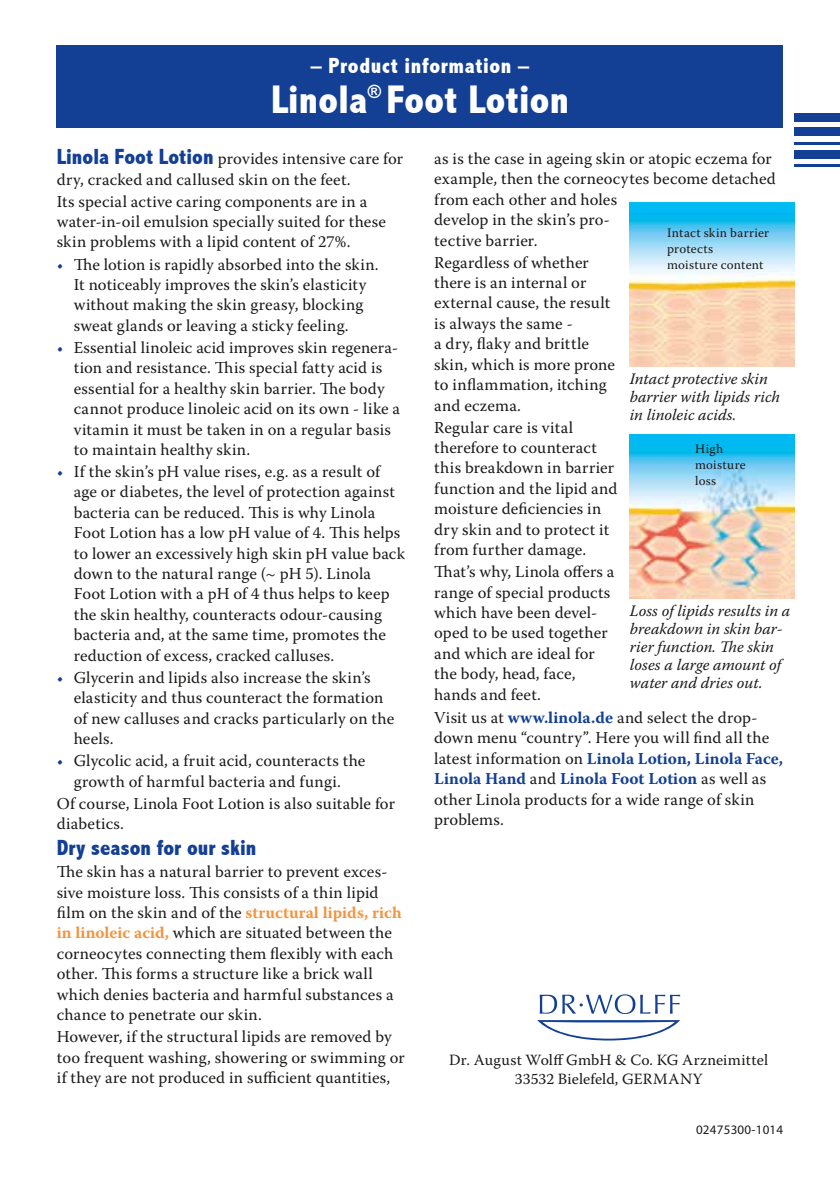
<style>
.page{position:relative;width:840px;height:1191px;background:#fff}
.page>*{position:absolute;margin:0;border:0;box-sizing:border-box;transform-origin:0 0}
.t1{font:800 condensed 40px "Abadi";letter-spacing:.01em;color:#fff}
.t2{font:800 condensed 22px "Abadi";letter-spacing:.03em;color:#fff}
.t3{font:800 condensed 22px "Abadi";letter-spacing:.005em;color:#134094}
.t4{font:800 condensed 18px "Abadi";color:#fff}
.t5{font:16.6px/20.4px "Warnock Pro";letter-spacing:.01em;color:#1a1a18}
.t6{font:italic 16px/18px "Warnock Pro";color:#1a1a18}
.t7{font:15.6px/18.8px "Warnock Pro";letter-spacing:.01em;color:#1a1a18;text-align:center}
.t8{font:13px/16px "Warnock Pro";letter-spacing:.02em;color:#1a1a18}
.t9{font:13px "Myriad Pro";letter-spacing:.02em;color:#1a1a18}
.s1{font-family:"Abadi";font-weight:800;font-stretch:condensed;font-size:22px;color:#134094}
.s2{color:#134094}
.s3{font-weight:700;color:#f4943e}
.s4{font-weight:700;color:#134094}
</style>
<div class="page">
<div style="left:794px;top:128px;width:45px;height:8px;background:#134094"></div>
<hr style="left:794px;top:142px;width:45px;height:3px;background:#134094">
<div style="left:794px;top:113px;width:45px;height:9px;background:#134094"></div>
<hr style="left:794px;top:164px;width:45px;height:3px;background:#134094">
<div style="left:794px;top:150px;width:45px;height:9px;background:#134094"></div>
<img style="left:629px;top:434px;width:164px;height:165px">
<img style="left:629px;top:202px;width:164px;height:164px">
<svg style="left:539px;top:994px;width:17px;height:19px"></svg>
<svg style="left:562px;top:994px;width:117px;height:20px"></svg>
<svg style="left:537px;top:1020px;width:142px;height:20px"></svg>
<div style="left:57px;top:45px;width:725px;height:83px;background:#134094"></div>
<h2 class="t2" style="left:310px;top:53px;width:220px">– Product information –</h2>
<h1 class="t1" style="left:271px;top:76px;width:97px">Linola</h1>
<p class="t4" style="left:367px;top:81px;width:15px">®</p>
<h1 class="t1" style="left:386px;top:76px;width:184px">Foot Lotion</h1>
<p class="t5" style="left:57px;top:148px;width:348px"><span class="s1">Linola Foot Lotion</span> provides intensive care for dry, cracked and callused skin on the feet.</p>
<p class="t5" style="left:57px;top:191px;width:330px">Its special active caring components are in a water-in-oil emulsion specially suited for these skin problems with a lipid content of 27%.</p>
<p class="t5" style="left:74px;top:254px;width:306px;text-indent:-17px"><span class="s2">•</span> The lotion is rapidly absorbed into the skin.<br>It noticeably improves the skin’s elasticity without making the skin greasy, blocking sweat glands or leaving a sticky feeling.</p>
<p class="t5" style="left:74px;top:337px;width:328px;text-indent:-17px"><span class="s2">•</span> Essential linoleic acid improves skin regenera&shy;tion and resistance. This special fatty acid is essential for a healthy skin barrier. The body cannot produce linoleic acid on its own - like a vitamin it must be taken in on a regular basis to maintain healthy skin.</p>
<p class="t5" style="left:74px;top:461px;width:332px;text-indent:-17px"><span class="s2">•</span> If the skin’s pH value rises, e.g. as a result of age or diabetes, the level of protection against bacteria can be reduced. This is why Linola Foot Lotion has a low pH value of 4. This helps to lower an excessively high skin pH value back down to the natural range (~ pH 5). Linola Foot Lotion with a pH of 4 thus helps to keep the skin healthy, counteracts odour-causing bacteria and, at the same time, promotes the reduction of excess, cracked calluses.</p>
<p class="t5" style="left:74px;top:667px;width:322px;text-indent:-17px"><span class="s2">•</span> Glycerin and lipids also increase the skin’s elasticity and thus counteract the formation of new calluses and cracks particularly on the heels.</p>
<p class="t5" style="left:57px;top:750px;width:310px;text-align:center"><span class="s2">•</span> Glycolic acid, a fruit acid, counteracts the growth of harmful bacteria and fungi.</p>
<p class="t5" style="left:57px;top:792px;width:339px">Of course, Linola Foot Lotion is also suitable for diabetics.</p>
<h2 class="t3" style="left:57px;top:835px;width:201px">Dry season for our skin</h2>
<p class="t5" style="left:57px;top:861px;width:346px">The skin has a natural barrier to prevent exces&shy;sive moisture loss. This consists of a thin lipid film on the skin and of the <span class="s3">structural lipids, rich in linoleic acid,</span> which are situated between the corneocytes connecting them flexibly with each other. This forms a structure like a brick wall which denies bacteria and harmful substances a chance to penetrate our skin.</p>
<p class="t5" style="left:57px;top:1026px;width:349px">However, if the structural lipids are removed by too frequent washing, showering or swimming or if they are not produced in sufficient quantities,</p>
<p class="t5" style="left:434px;top:148px;width:343px">as is the case in ageing skin or atopic eczema for example, then the corneocytes become detached from each other and holes<br>develop in the skin’s pro-<br>tective barrier.</p>
<p class="t5" style="left:434px;top:252px;width:182px">Regardless of whether there is an internal or external cause, the result is always the same -<br>a dry, flaky and brittle skin, which is more prone to inflammation, itching and eczema.</p>
<p class="t5" style="left:434px;top:417px;width:185px">Regular care is vital therefore to counteract this breakdown in barrier function and the lipid and moisture deficiencies in dry skin and to protect it from further damage.</p>
<p class="t5" style="left:434px;top:561px;width:182px">That’s why, Linola offers a range of special products which have been devel&shy;oped to be used together and which are ideal for the body, head, face, hands and feet.</p>
<p class="t5" style="left:434px;top:707px;width:350px">Visit us at <span class="s4">www.linola.de</span> and select the drop&shy;down menu “country”. Here you will find all the latest information on <span class="s4">Linola Lotion, Linola Face, Linola Hand</span> and <span class="s4">Linola Foot Lotion</span> as well as other Linola products for a wide range of skin problems.</p>
<p class="t8" style="left:666px;top:225px;width:103px">Intact skin barrier protects<br>moisture content</p>
<p class="t6" style="left:629px;top:369px;width:152px">Intact protective skin barrier with lipids rich in linoleic acids.</p>
<p class="t8" style="left:694px;top:440px;width:52px">High moisture loss</p>
<p class="t6" style="left:629px;top:601px;width:162px">Loss of lipids results in a breakdown in skin bar&shy;rier function. The skin loses a large amount of water and dries out.</p>
<p class="t7" style="left:449px;top:1050px;width:320px">Dr. August Wolff GmbH &amp; Co. KG Arzneimittel<br>33532 Bielefeld, GERMANY</p>
<p class="t9" style="left:695px;top:1122px;width:89px">02475300-1014</p>
</div>
